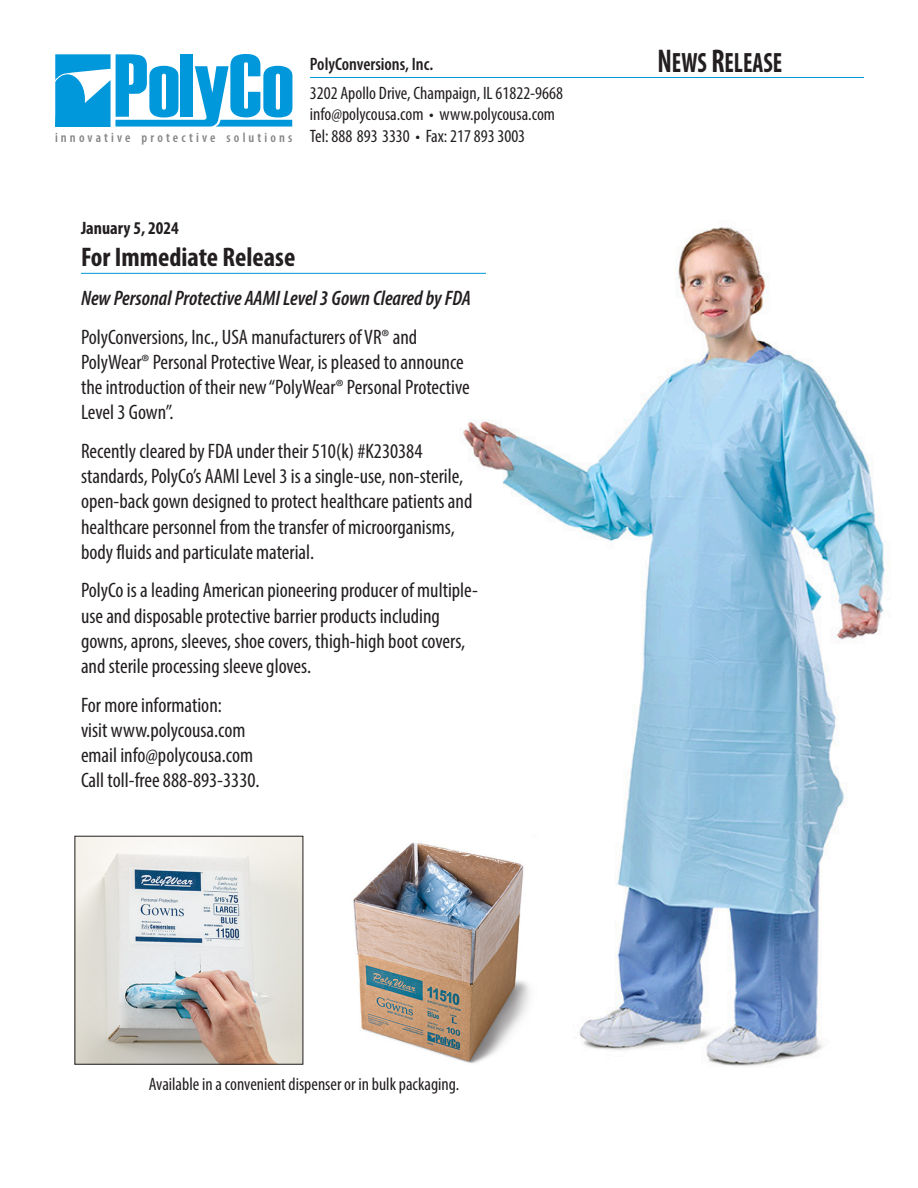
<style>
.page{position:relative;width:918px;height:1188px;background:#fff}
.page>*{position:absolute;margin:0;border:0;box-sizing:border-box;transform-origin:0 0}
.t1{font:28.05px "Myriad Pro Bold Cond SC850";color:#231f20;scale:.85 1}
.t2{font:700 condensed 27px "Myriad Pro";color:#231f20}
.t3{font:condensed 21px/25.2px "Myriad Pro";color:#231f20}
.t4{font:italic 600 condensed 21px "Myriad Pro";color:#231f20}
.t5{font:condensed 18px "Myriad Pro";color:#231f20}
.t6{font:600 condensed 18px "Myriad Pro";color:#231f20}
.t7{font:700 condensed 18px "Myriad Pro";color:#231f20}
.t8{font:600 condensed 13.65px "Myriad Pro";letter-spacing:.23em;color:#868686}
.s1{font-size:33px}
</style>
<div class="page">
<img style="left:459px;top:227px;width:426px;height:839px">
<img style="left:77px;top:838px;width:224px;height:225px">
<img style="left:353px;top:836px;width:206px;height:230px">
<svg style="left:55px;top:54px;width:237px;height:73px"></svg>
<hr style="left:310px;top:77px;width:554px;height:1px;background:#0098da">
<hr style="left:81px;top:273px;width:405px;height:1px;background:#0098da">
<p class="t8" style="left:55px;top:129px;width:239px">innovative protective solutions</p>
<p class="t6" style="left:310px;top:53px;width:125px">PolyConversions, Inc.</p>
<p class="t5" style="left:310px;top:82px;width:255px">3202 Apollo Drive, Champaign, IL 61822-9668</p>
<p class="t5" style="left:310px;top:103px;width:247px">info@polycousa.com • www.polycousa.com</p>
<p class="t5" style="left:310px;top:125px;width:217px">Tel: 888 893 3330 • Fax: 217 893 3003</p>
<p class="t7" style="left:81px;top:217px;width:99px">January 5, 2024</p>
<p class="t2" style="left:81px;top:240px;width:216px">For Immediate Release</p>
<p class="t4" style="left:81px;top:285px;width:392px">New Personal Protective AAMI Level 3 Gown Cleared by FDA</p>
<p class="t3" style="left:81px;top:324px;width:390px">PolyConversions, Inc., USA manufacturers of VR® and PolyWear® Personal Protective Wear, is pleased to announce the introduction of their new “PolyWear® Personal Protective Level 3 Gown”.</p>
<p class="t3" style="left:81px;top:438px;width:393px">Recently cleared by FDA under their 510(k) #K230384 standards, PolyCo’s AAMI Level 3 is a single-use, non-sterile, open-back gown designed to protect healthcare patients and healthcare personnel from the transfer of microorganisms, body fluids and particulate material.</p>
<p class="t3" style="left:81px;top:578px;width:399px">PolyCo is a leading American pioneering producer of multiple&shy;use and disposable protective barrier products including gowns, aprons, sleeves, shoe covers, thigh-high boot covers, and sterile processing sleeve gloves.</p>
<p class="t3" style="left:81px;top:692px;width:142px">For more information:</p>
<p class="t3" style="left:81px;top:717px;width:166px">visit www.polycousa.com</p>
<p class="t3" style="left:81px;top:742px;width:174px">email info@polycousa.com</p>
<p class="t3" style="left:81px;top:768px;width:180px">Call toll-free 888-893-3330.</p>
<p class="t1" style="left:657px;top:45px;width:148px"><span class="s1">N</span>EWS <span class="s1">R</span>ELEASE</p>
<p class="t5" style="left:149px;top:1073px;width:312px">Available in a convenient dispenser or in bulk packaging.</p>
</div>
